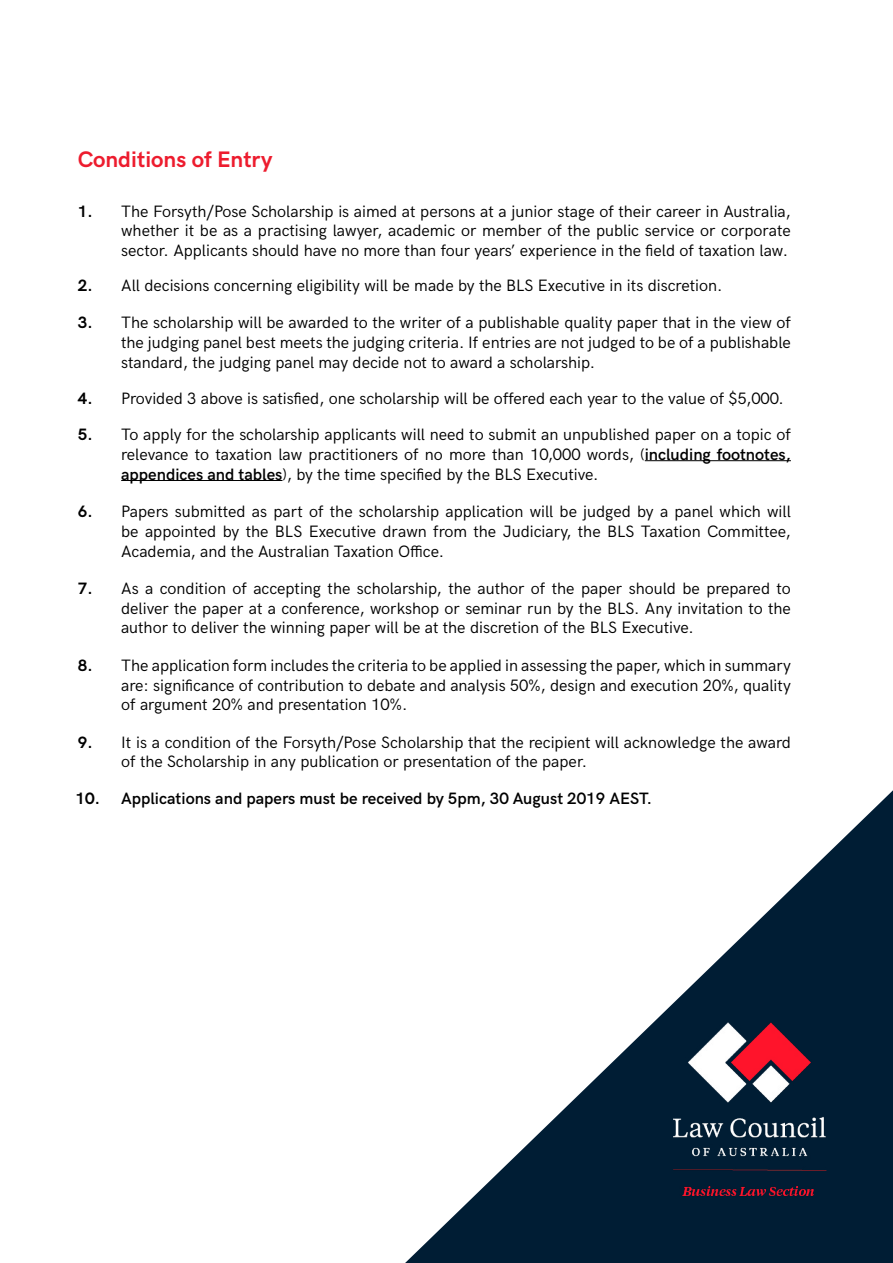
<style>
.page{position:relative;width:893px;height:1263px;background:#fff}
.page>*{position:absolute;margin:0;border:0;box-sizing:border-box;transform-origin:0 0}
.t1{font:700 22.5px "HK Grotesk";color:#ed1c2e}
.t2{font:16.5px/19.8px "HK Grotesk";color:#000;text-align:justify}
.t3{font:600 16.5px "HK Grotesk";color:#000}
.t4{font:700 16.5px "HK Grotesk";color:#000}
.s1{font-weight:700}
.s2{font-weight:600}
</style>
<div class="page">
<svg style="left:405px;top:790px;width:488px;height:473px"></svg>
<img style="left:674px;top:1023px;width:152px;height:175px">
<hr style="left:645px;top:460px;width:146px;height:1px;background:#000">
<hr style="left:121px;top:480px;width:161px;height:1px;background:#000">
<h1 class="t1" style="left:78px;top:142px;width:196px">Conditions of Entry</h1>
<p class="t4" style="left:78px;top:199px;width:16px">1.</p>
<p class="t2" style="left:121px;top:200px;width:671px">The Forsyth/Pose Scholarship is aimed at persons at a junior stage of their career in Australia, whether it be as a practising lawyer, academic or member of the public service or corporate sector. Applicants should have no more than four years’ experience in the field of taxation law.</p>
<p class="t2" style="left:78px;top:274px;width:646px"><span class="s1">2.</span> All decisions concerning eligibility will be made by the BLS Executive in its discretion.</p>
<p class="t2" style="left:121px;top:311px;width:671px;text-indent:-43px"><span class="s1">3.</span> The scholarship will be awarded to the writer of a publishable quality paper that in the view of the judging panel best meets the judging criteria. If entries are not judged to be of a publishable standard, the judging panel may decide not to award a scholarship.</p>
<p class="t2" style="left:121px;top:387px;width:664px">Provided 3 above is satisfied, one scholarship will be offered each year to the value of $5,000.</p>
<p class="t2" style="left:121px;top:423px;width:671px;text-indent:-43px"><span class="s1">5.</span> To apply for the scholarship applicants will need to submit an unpublished paper on a topic of relevance to taxation law practitioners of no more than 10,000 words, (<span class="s2">including footnotes, appendices and tables</span>), by the time specified by the BLS Executive.</p>
<p class="t2" style="left:121px;top:500px;width:671px;text-indent:-43px"><span class="s1">6.</span> Papers submitted as part of the scholarship application will be judged by a panel which will be appointed by the BLS Executive drawn from the Judiciary, the BLS Taxation Committee, Academia, and the Australian Taxation Office.</p>
<p class="t2" style="left:121px;top:577px;width:671px;text-indent:-43px"><span class="s1">7.</span> As a condition of accepting the scholarship, the author of the paper should be prepared to deliver the paper at a conference, workshop or seminar run by the BLS. Any invitation to the author to deliver the winning paper will be at the discretion of the BLS Executive.</p>
<p class="t4" style="left:78px;top:653px;width:16px">8.</p>
<p class="t4" style="left:78px;top:386px;width:16px">4.</p>
<p class="t2" style="left:121px;top:654px;width:671px">The application form includes the criteria to be applied in assessing the paper, which in summary are: significance of contribution to debate and analysis 50%, design and execution 20%, quality of argument 20% and presentation 10%.</p>
<p class="t2" style="left:121px;top:731px;width:671px">It is a condition of the Forsyth/Pose Scholarship that the recipient will acknowledge the award of the Scholarship in any publication or presentation of the paper.</p>
<p class="t3" style="left:121px;top:785px;width:532px">Applications and papers must be received by 5pm, 30 August 2019 AEST.</p>
<p class="t4" style="left:78px;top:729px;width:16px">9.</p>
<p class="t4" style="left:76px;top:785px;width:26px">10.</p>
</div>
